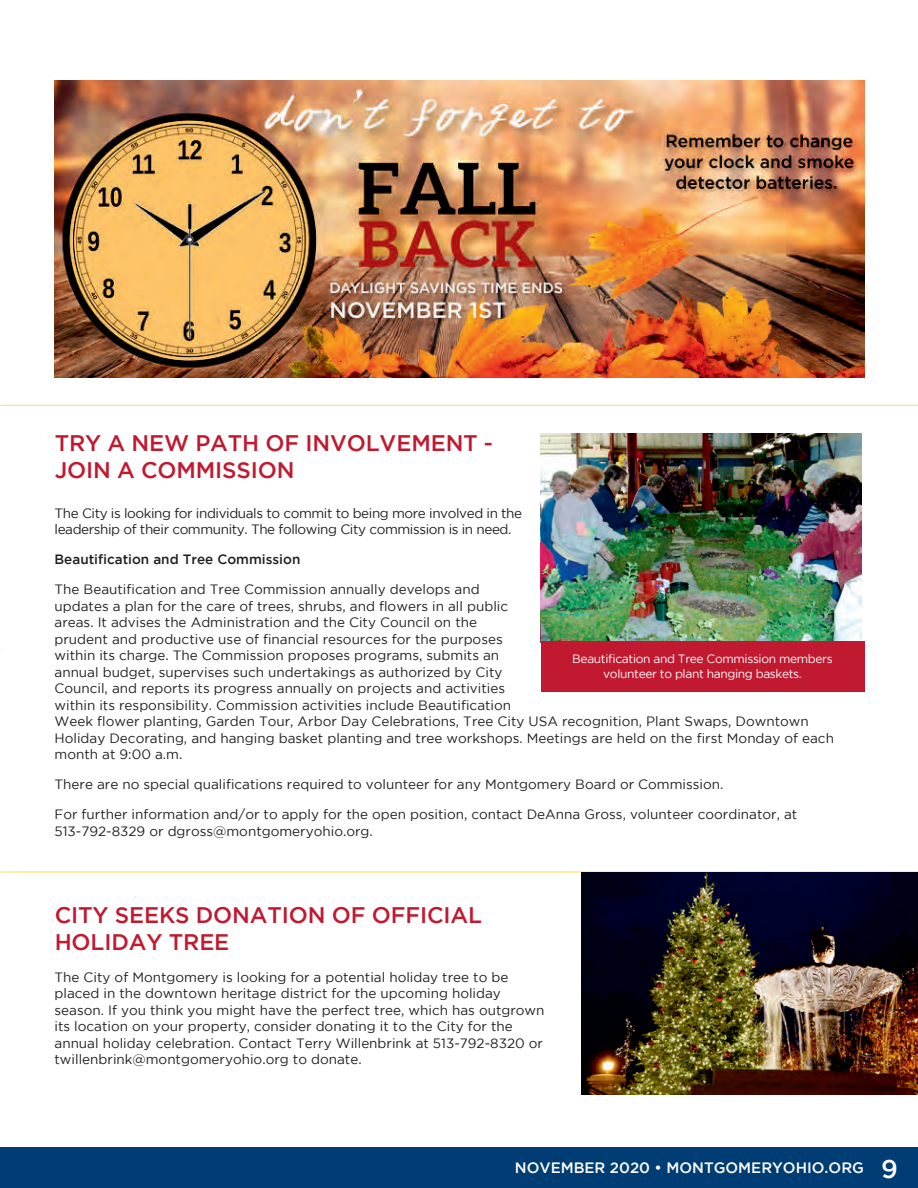
<style>
.page{position:relative;width:918px;height:1188px;background:#fff}
.page>*{position:absolute;margin:0;border:0;box-sizing:border-box;transform-origin:0 0}
.t1{font:500 22.5px/27px "Gotham";letter-spacing:-.005em;color:#c01930}
.t2{font:500 15px "Gotham";color:#fff}
.t3{font:13.5px/16.5px "Gotham";color:#231f20}
.t4{font:13.5px/16.5px "Gotham";letter-spacing:-.03em;color:#231f20}
.t5{font:500 13.5px "Gotham";color:#231f20}
.t6{font:12px/14.4px "Gotham";letter-spacing:-.03em;color:#fff;text-align:center}
.s1{font-size:25.5px}
</style>
<div class="page">
<div style="left:0;top:1147px;width:918px;height:41px;background:#003d74"></div>
<hr style="left:1px;top:872px;width:917px;height:1px;background:#ffe04e">
<hr style="left:1px;top:405px;width:917px;height:1px;background:#ffe04e">
<img style="left:541px;top:433px;width:320px;height:208px">
<div style="left:541px;top:641px;width:324px;height:50px;background:#c01930"></div>
<img style="left:581px;top:872px;width:337px;height:223px">
<img style="left:55px;top:81px;width:810px;height:297px">
<h1 class="t1" style="left:55px;top:429px;width:440px">TRY A NEW PATH OF INVOLVEMENT -<br>JOIN A COMMISSION</h1>
<p class="t4" style="left:55px;top:504px;width:469px">The City is looking for individuals to commit to being more involved in the leadership of their community. The following City commission is in need.</p>
<p class="t5" style="left:55px;top:552px;width:247px">Beautification and Tree Commission</p>
<p class="t3" style="left:55px;top:581px;width:781px">The Beautification and Tree Commission annually develops and<br>updates a plan for the care of trees, shrubs, and flowers in all public<br>areas. It advises the Administration and the City Council on the<br>prudent and productive use of financial resources for the purposes<br>within its charge. The Commission proposes programs, submits an<br>annual budget, supervises such undertakings as authorized by City<br>Council, and reports its progress annually on projects and activities<br>within its responsibility. Commission activities include Beautification<br>Week flower planting, Garden Tour, Arbor Day Celebrations, Tree City USA recognition, Plant Swaps, Downtown Holiday Decorating, and hanging basket planting and tree workshops. Meetings are held on the first Monday of each month at 9:00 a.m.</p>
<p class="t3" style="left:55px;top:776px;width:670px">There are no special qualifications required to volunteer for any Montgomery Board or Commission.</p>
<p class="t3" style="left:55px;top:806px;width:744px">For further information and/or to apply for the open position, contact DeAnna Gross, volunteer coordinator, at<br>513-792-8329 or dgross@montgomeryohio.org.</p>
<p class="t6" style="left:572px;top:652px;width:262px">Beautification and Tree Commission members volunteer to plant hanging baskets.</p>
<h1 class="t1" style="left:55px;top:901px;width:429px">CITY SEEKS DONATION OF OFFICIAL<br>HOLIDAY TREE</h1>
<p class="t3" style="left:55px;top:969px;width:492px">The City of Montgomery is looking for a potential holiday tree to be placed in the downtown heritage district for the upcoming holiday season. If you think you might have the perfect tree, which has outgrown its location on your property, consider donating it to the City for the annual holiday celebration. Contact Terry Willenbrink at 513-792-8320 or twillenbrink@montgomeryohio.org to donate.</p>
<p class="t2" style="left:515px;top:1160px;width:384px">NOVEMBER 2020 • MONTGOMERYOHIO.ORG <span class="s1">9</span></p>
</div>
